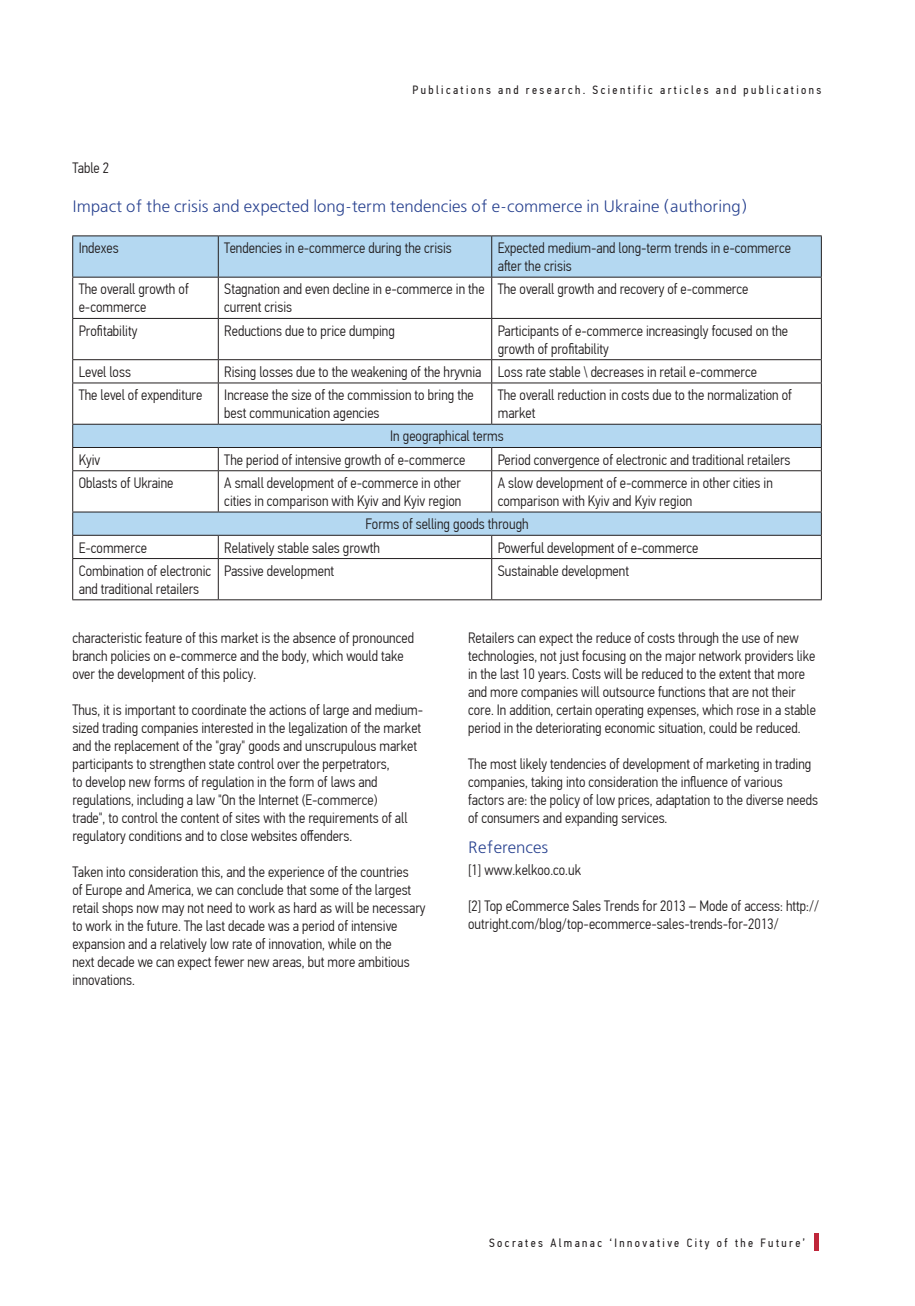
<style>
.page{position:relative;width:915px;height:1306px;background:#fff}
.page>*{position:absolute;margin:0;border:0;box-sizing:border-box;transform-origin:0 0}
.podzagolovok_small{font:16.5px "Free Set C";color:#253f8e}
.text{font:300 15px/18px "PF Din Text Cond Pro";color:#231f20}
.t1{font:12px "PF Din Text Cond Pro";letter-spacing:.2em;color:#231f20}
</style>
<div class="page">
<svg style="left:814px;top:1233px;width:3px;height:17px"></svg>
<svg style="left:73px;top:236px;width:747px;height:299px"></svg>
<hr style="left:72px;top:235px;width:146px;height:1px;background:#231f20">
<hr style="left:72px;top:236px;width:1px;height:41px;background:#231f20">
<hr style="left:218px;top:235px;width:273px;height:1px;background:#231f20">
<hr style="left:218px;top:236px;width:1px;height:41px;background:#231f20">
<hr style="left:491px;top:235px;width:330px;height:1px;background:#231f20">
<hr style="left:491px;top:236px;width:1px;height:41px;background:#231f20">
<hr style="left:820px;top:236px;width:1px;height:41px;background:#231f20">
<hr style="left:72px;top:277px;width:146px;height:1px;background:#231f20">
<hr style="left:72px;top:277px;width:1px;height:41px;background:#231f20">
<hr style="left:218px;top:277px;width:273px;height:1px;background:#231f20">
<hr style="left:218px;top:277px;width:1px;height:41px;background:#231f20">
<hr style="left:491px;top:277px;width:330px;height:1px;background:#231f20">
<hr style="left:491px;top:277px;width:1px;height:41px;background:#231f20">
<hr style="left:820px;top:277px;width:1px;height:41px;background:#231f20">
<hr style="left:72px;top:318px;width:146px;height:1px;background:#231f20">
<hr style="left:72px;top:319px;width:1px;height:40px;background:#231f20">
<hr style="left:218px;top:318px;width:273px;height:1px;background:#231f20">
<hr style="left:218px;top:319px;width:1px;height:40px;background:#231f20">
<hr style="left:491px;top:318px;width:330px;height:1px;background:#231f20">
<hr style="left:491px;top:319px;width:1px;height:40px;background:#231f20">
<hr style="left:820px;top:319px;width:1px;height:40px;background:#231f20">
<hr style="left:72px;top:359px;width:146px;height:1px;background:#231f20">
<svg style="left:72px;top:360px;width:1px;height:22px"></svg>
<hr style="left:218px;top:359px;width:273px;height:1px;background:#231f20">
<svg style="left:218px;top:360px;width:1px;height:22px"></svg>
<hr style="left:491px;top:359px;width:330px;height:1px;background:#231f20">
<svg style="left:491px;top:360px;width:1px;height:22px"></svg>
<svg style="left:820px;top:360px;width:1px;height:22px"></svg>
<hr style="left:72px;top:382px;width:146px;height:1px;background:#231f20">
<hr style="left:72px;top:383px;width:1px;height:41px;background:#231f20">
<hr style="left:218px;top:382px;width:273px;height:1px;background:#231f20">
<hr style="left:218px;top:383px;width:1px;height:41px;background:#231f20">
<hr style="left:491px;top:382px;width:330px;height:1px;background:#231f20">
<hr style="left:491px;top:383px;width:1px;height:41px;background:#231f20">
<hr style="left:820px;top:383px;width:1px;height:41px;background:#231f20">
<hr style="left:72px;top:424px;width:146px;height:1px;background:#231f20">
<hr style="left:218px;top:424px;width:273px;height:1px;background:#231f20">
<hr style="left:491px;top:424px;width:330px;height:1px;background:#231f20">
<hr style="left:72px;top:447px;width:146px;height:1px;background:#231f20">
<svg style="left:72px;top:424px;width:1px;height:46px"></svg>
<hr style="left:218px;top:447px;width:273px;height:1px;background:#231f20">
<svg style="left:218px;top:448px;width:1px;height:22px"></svg>
<hr style="left:491px;top:447px;width:330px;height:1px;background:#231f20">
<svg style="left:491px;top:448px;width:1px;height:22px"></svg>
<svg style="left:820px;top:424px;width:1px;height:46px"></svg>
<hr style="left:72px;top:470px;width:146px;height:1px;background:#231f20">
<hr style="left:72px;top:471px;width:1px;height:40px;background:#231f20">
<hr style="left:218px;top:470px;width:273px;height:1px;background:#231f20">
<hr style="left:218px;top:471px;width:1px;height:40px;background:#231f20">
<hr style="left:491px;top:470px;width:330px;height:1px;background:#231f20">
<hr style="left:491px;top:471px;width:1px;height:40px;background:#231f20">
<hr style="left:820px;top:471px;width:1px;height:40px;background:#231f20">
<hr style="left:72px;top:511px;width:146px;height:1px;background:#231f20">
<hr style="left:218px;top:511px;width:273px;height:1px;background:#231f20">
<hr style="left:491px;top:511px;width:330px;height:1px;background:#231f20">
<hr style="left:72px;top:535px;width:146px;height:1px;background:#231f20">
<svg style="left:72px;top:512px;width:1px;height:46px"></svg>
<hr style="left:218px;top:535px;width:273px;height:1px;background:#231f20">
<svg style="left:218px;top:535px;width:1px;height:23px"></svg>
<hr style="left:491px;top:535px;width:330px;height:1px;background:#231f20">
<svg style="left:491px;top:535px;width:1px;height:23px"></svg>
<svg style="left:820px;top:512px;width:1px;height:46px"></svg>
<hr style="left:72px;top:558px;width:146px;height:1px;background:#231f20">
<hr style="left:72px;top:559px;width:1px;height:40px;background:#231f20">
<hr style="left:218px;top:558px;width:273px;height:1px;background:#231f20">
<hr style="left:218px;top:559px;width:1px;height:40px;background:#231f20">
<hr style="left:491px;top:558px;width:330px;height:1px;background:#231f20">
<hr style="left:491px;top:559px;width:1px;height:40px;background:#231f20">
<hr style="left:820px;top:559px;width:1px;height:40px;background:#231f20">
<hr style="left:72px;top:599px;width:146px;height:1px;background:#231f20">
<hr style="left:218px;top:599px;width:273px;height:1px;background:#231f20">
<hr style="left:491px;top:599px;width:330px;height:1px;background:#231f20">
<p class="t1" style="left:412px;top:83px;width:410px">Publications and research. Scientific articles and publications</p>
<p class="text" style="left:72px;top:159px;width:38px">Table 2</p>
<p class="podzagolovok_small" style="left:72px;top:197px;width:676px">Impact of the crisis and expected long-term tendencies of e-commerce in Ukraine (authoring)</p>
<p class="text" style="left:79px;top:239px;width:42px">Indexes</p>
<p class="text" style="left:224px;top:239px;width:229px">Tendencies in e-commerce during the crisis</p>
<p class="text" style="left:497px;top:239px;width:294px">Expected medium-and long-term trends in e-commerce after the crisis</p>
<p class="text" style="left:79px;top:280px;width:111px">The overall growth of e-commerce</p>
<p class="text" style="left:224px;top:280px;width:262px">Stagnation and even decline in e-commerce in the current crisis</p>
<p class="text" style="left:497px;top:280px;width:252px">The overall growth and recovery of e-commerce</p>
<p class="text" style="left:79px;top:321px;width:60px">Profitability</p>
<p class="text" style="left:224px;top:321px;width:172px">Reductions due to price dumping</p>
<p class="text" style="left:497px;top:321px;width:292px">Participants of e-commerce increasingly focused on the growth of profitability</p>
<p class="text" style="left:79px;top:363px;width:54px">Level loss</p>
<p class="text" style="left:224px;top:363px;width:259px">Rising losses due to the weakening of the hryvnia</p>
<p class="text" style="left:497px;top:363px;width:260px">Loss rate stable \ decreases in retail e-commerce</p>
<p class="text" style="left:79px;top:386px;width:125px">The level of expenditure</p>
<p class="text" style="left:224px;top:386px;width:251px">Increase the size of the commission to bring the best communication agencies</p>
<p class="text" style="left:497px;top:386px;width:295px">The overall reduction in costs due to the normalization of market</p>
<p class="text" style="left:390px;top:427px;width:115px">In geographical terms</p>
<p class="text" style="left:79px;top:450px;width:23px">Kyiv</p>
<p class="text" style="left:224px;top:450px;width:242px">The period of intensive growth of e-commerce</p>
<p class="text" style="left:497px;top:450px;width:294px">Period convergence of electronic and traditional retailers</p>
<p class="text" style="left:79px;top:474px;width:96px">Oblasts of Ukraine</p>
<p class="text" style="left:224px;top:474px;width:238px">A small development of e-commerce in other cities in comparison with Kyiv and Kyiv region</p>
<p class="text" style="left:497px;top:474px;width:276px">A slow development of e-commerce in other cities in comparison with Kyiv and Kyiv region</p>
<p class="text" style="left:365px;top:515px;width:165px">Forms of selling goods through</p>
<p class="text" style="left:79px;top:538px;width:70px">E-commerce</p>
<p class="text" style="left:224px;top:538px;width:157px">Relatively stable sales growth</p>
<p class="text" style="left:497px;top:538px;width:202px">Powerful development of e-commerce</p>
<p class="text" style="left:79px;top:561px;width:134px">Сombination of electronic and traditional retailers</p>
<p class="text" style="left:224px;top:561px;width:111px">Passive development</p>
<p class="text" style="left:497px;top:561px;width:133px">Sustainable development</p>
<p class="text" style="left:72px;top:629px;width:343px">characteristic feature of this market is the absence of pronounced branch policies on e-commerce and the body, which would take over the development of this policy.</p>
<p class="text" style="left:72px;top:701px;width:352px">Thus, it is important to coordinate the actions of large and medium&shy;sized trading companies interested in the legalization of the market and the replacement of the "gray" goods and unscrupulous market participants to strengthen state control over the perpetrators,<br>to develop new forms of regulation in the form of laws and regulations, including a law "On the Internet (E-commerce)<br>trade", to control the content of sites with the requirements of all regulatory conditions and to close websites offenders.</p>
<p class="text" style="left:72px;top:863px;width:354px">Taken into consideration this, and the experience of the countries<br>of Europe and America, we can conclude that some of the largest retail shops now may not need to work as hard as will be necessary to work in the future. The last decade was a period of intensive expansion and a relatively low rate of innovation, while on the<br>next decade we can expect fewer new areas, but more ambitious innovations.</p>
<p class="text" style="left:468px;top:629px;width:349px">Retailers can expect the reduce of costs through the use of new technologies, not just focusing on the major network providers like in the last 10 years. Costs will be reduced to the extent that more and more companies will outsource functions that are not their core. In addition, certain operating expenses, which rose in a stable period in the deteriorating economic situation, could be reduced.</p>
<p class="text" style="left:468px;top:755px;width:351px">The most likely tendencies of development of marketing in trading companies, taking into consideration the influence of various factors are: the policy of low prices, adaptation to the diverse needs of consumers and expanding services.</p>
<p class="podzagolovok_small" style="left:468px;top:838px;width:82px">References</p>
<p class="text" style="left:468px;top:861px;width:114px">[1] www.kelkoo.co.uk</p>
<p class="text" style="left:468px;top:897px;width:352px">[2] Top eCommerce Sales Trends for 2013 – Mode of access: http:// outright.com/blog/top-ecommerce-sales-trends-for-2013/</p>
<p class="t1" style="left:489px;top:1235px;width:317px">Socrates Almanac ‘Innovative City of the Future’</p>
</div>
